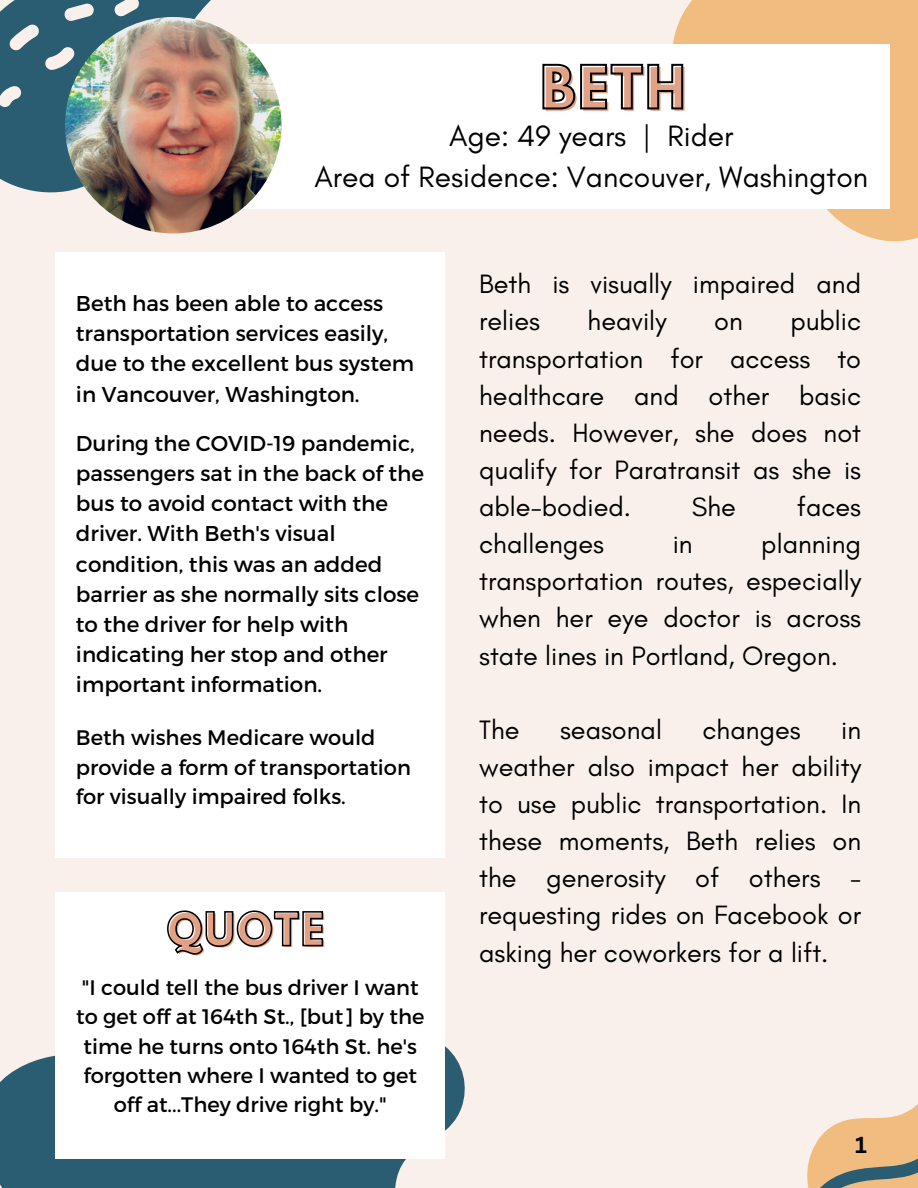
<style>
.page{position:relative;width:918px;height:1188px;background:#f9f0eb}
.page>*{position:absolute;margin:0;border:0;box-sizing:border-box;transform-origin:0 0}
.t1{font:700 52.95px "League Spartan";color:#e1a185}
.t2{font:700 40.95px "League Spartan";letter-spacing:.045em;color:#e1a185}
.t3{font:30px "Glacial Indifference";color:#000}
.t4{font:27px/37.2px "Glacial Indifference";color:#000;text-align:justify}
.t5{font:700 22.5px "Canva Sans";color:#000}
.t6{font:21.45px/30px "Montserrat";color:#000}
.t7{font:21px/29.2px "Montserrat";color:#000}
</style>
<div class="page">
<svg style="left:0;top:0;width:245px;height:196px;background:#436e7f"></svg>
<svg style="left:9px;top:25px;width:30px;height:25px"></svg>
<svg style="left:65px;top:4px;width:29px;height:17px"></svg>
<svg style="left:45px;top:47px;width:29px;height:23px"></svg>
<svg style="left:115px;top:0;width:24px;height:16px"></svg>
<svg style="left:0;top:86px;width:21px;height:21px"></svg>
<svg style="left:673px;top:0;width:245px;height:242px;fill:#f1bc80"></svg>
<div style="left:151px;top:44px;width:738px;height:165px;background:#fff"></div>
<div style="left:56px;top:252px;width:389px;height:605px;background:#fff"></div>
<svg style="left:0;top:892px;width:465px;height:296px;fill:#2a5d71"></svg>
<div style="left:56px;top:892px;width:389px;height:267px;background:#fff"></div>
<img style="left:65px;top:17px;width:216px;height:216px;border-radius:50%">
<svg style="left:807px;top:1104px;width:111px;height:84px"></svg>
<svg style="left:542px;top:63px;width:142px;height:47px"></svg>
<svg style="left:167px;top:910px;width:157px;height:45px"></svg>
<p class="t1" style="left:543px;top:63px;width:147px">BETH</p>
<p class="t3" style="left:449px;top:117px;width:286px">Age: 49 years | Rider</p>
<p class="t3" style="left:314px;top:159px;width:555px">Area of Residence: Vancouver, Washington</p>
<p class="t6" style="left:76px;top:288px;width:340px">Beth has been able to access transportation services easily, due to the excellent bus system in Vancouver, Washington.</p>
<p class="t6" style="left:76px;top:428px;width:350px">During the COVID-19 pandemic, passengers sat in the back of the bus to avoid contact with the driver. With Beth's visual condition, this was an added barrier as she normally sits close to the driver for help with indicating her stop and other important information.</p>
<p class="t7" style="left:76px;top:722px;width:337px">Beth wishes Medicare would provide a form of transportation for visually impaired folks.</p>
<p class="t2" style="left:169px;top:911px;width:159px">QUOTE</p>
<p class="t7" style="left:76px;top:972px;width:350px;text-align:center">"I could tell the bus driver I want to get off at 164th St., [but] by the time he turns onto 164th St. he's forgotten where I wanted to get off at...They drive right by."</p>
<p class="t4" style="left:479px;top:265px;width:384px">Beth is visually impaired and relies</p>
<p class="t4" style="left:479px;top:302px;width:384px;text-indent:311px">public transportation for access to healthcare and other basic needs. However, she does not qualify for Paratransit as she is able-bodied.</p>
<p class="t4" style="left:588px;top:302px;width:81px">heavily</p>
<p class="t4" style="left:714px;top:302px;width:30px">on</p>
<p class="t4" style="left:692px;top:488px;width:46px">She</p>
<p class="t4" style="left:797px;top:488px;width:66px">faces</p>
<p class="t4" style="left:479px;top:525px;width:384px;text-indent:282px">planning transportation routes, especially when her eye doctor is across state lines in Portland, Oregon.</p>
<p class="t4" style="left:479px;top:525px;width:126px">challenges</p>
<p class="t4" style="left:673px;top:525px;width:21px">in</p>
<p class="t4" style="left:479px;top:711px;width:42px">The</p>
<p class="t4" style="left:560px;top:711px;width:103px">seasonal</p>
<p class="t4" style="left:702px;top:711px;width:100px">changes</p>
<p class="t4" style="left:479px;top:711px;width:384px;text-indent:362px">in weather also impact her ability to use public transportation. In these moments, Beth relies on the generosity of others - requesting rides on Facebook or asking her coworkers for a lift.</p>
<p class="t5" style="left:855px;top:1129px;width:13px">1</p>
</div>
